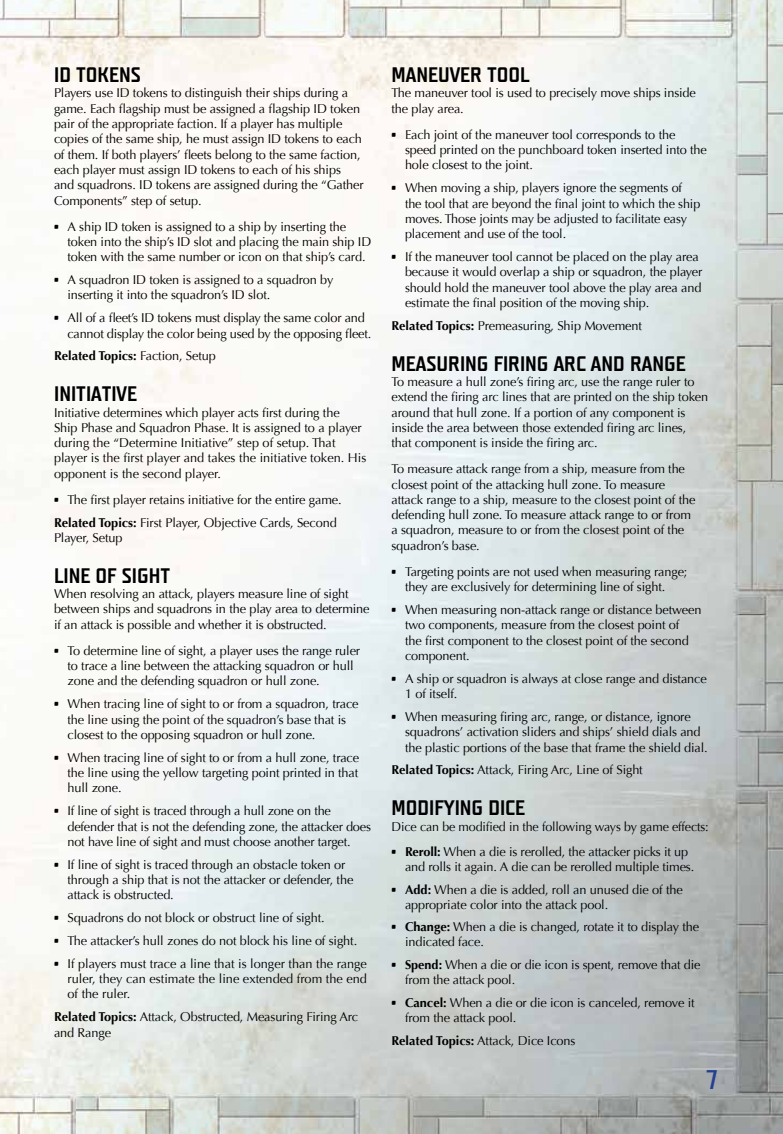
<style>
.page{position:relative;width:783px;height:1134px;background:#fff}
.page>*{position:absolute;margin:0;border:0;box-sizing:border-box;transform-origin:0 0}
.t1{font:30px "Revenger Light BB";color:#25408f}
.t2{font:21px "Teuton Fett";color:#000}
.t3{font:12.75px/15.3px "Optima";letter-spacing:-.01em;color:#000}
.t4{font:700 12.75px "Optima";color:#000}
.s1{font-family:"Revenger Light BB"}
.s2{font-weight:400}
.s3{font-weight:700}
</style>
<div class="page">
<img style="left:0;top:0;width:783px;height:1134px">
<h2 class="t2" style="left:54px;top:64px;width:88px">ID TOKENS</h2>
<p class="t3" style="left:54px;top:86px;width:311px">Players use ID tokens to distinguish their ships during a game. Each flagship must be assigned a flagship ID token pair of the appropriate faction. If a player has multiple copies of the same ship, he must assign ID tokens to each of them. If both players’ fleets belong to the same faction, each player must assign ID tokens to each of his ships and squadrons. ID tokens are assigned during the “Gather Components” step of setup.</p>
<p class="t3" style="left:68px;top:219px;width:305px;text-indent:-14px"><span class="s1">•</span> A ship ID token is assigned to a ship by inserting the token into the ship’s ID slot and placing the main ship ID token with the same number or icon on that ship’s card.</p>
<p class="t3" style="left:68px;top:272px;width:267px;text-indent:-14px"><span class="s1">•</span> A squadron ID token is assigned to a squadron by inserting it into the squadron’s ID slot.</p>
<p class="t3" style="left:68px;top:311px;width:305px;text-indent:-14px"><span class="s1">•</span> All of a fleet’s ID tokens must display the same color and cannot display the color being used by the opposing fleet.</p>
<p class="t4" style="left:54px;top:349px;width:163px">Related Topics: <span class="s2">Faction, Setup</span></p>
<h2 class="t2" style="left:54px;top:384px;width:84px">INITIATIVE</h2>
<p class="t3" style="left:54px;top:405px;width:314px">Initiative determines which player acts first during the Ship Phase and Squadron Phase. It is assigned to a player during the “Determine Initiative” step of setup. That player is the first player and takes the initiative token. His opponent is the second player.</p>
<p class="t3" style="left:54px;top:488px;width:289px;line-height:22.8px"><span class="s1">•</span> The first player retains initiative for the entire game.<br><span class="s3">Related Topics:</span> First Player, Objective Cards, Second</p>
<p class="t3" style="left:54px;top:530px;width:70px">Player, Setup</p>
<h2 class="t2" style="left:54px;top:565px;width:118px">LINE OF SIGHT</h2>
<p class="t3" style="left:54px;top:586px;width:317px">When resolving an attack, players measure line of sight between ships and squadrons in the play area to determine if an attack is possible and whether it is obstructed.</p>
<p class="t3" style="left:68px;top:643px;width:294px;text-indent:-14px"><span class="s1">•</span> To determine line of sight, a player uses the range ruler to trace a line between the attacking squadron or hull zone and the defending squadron or hull zone.</p>
<p class="t3" style="left:68px;top:696px;width:293px;text-indent:-14px"><span class="s1">•</span> When tracing line of sight to or from a squadron, trace the line using the point of the squadron’s base that is closest to the opposing squadron or hull zone.</p>
<p class="t3" style="left:68px;top:750px;width:293px;text-align:justify;text-indent:-14px"><span class="s1">•</span> When tracing line of sight to or from a hull zone, trace the line using the yellow targeting point printed in that hull zone.</p>
<p class="t3" style="left:68px;top:803px;width:305px;text-indent:-14px"><span class="s1">•</span> If line of sight is traced through a hull zone on the defender that is not the defending zone, the attacker does not have line of sight and must choose another target.</p>
<p class="t3" style="left:68px;top:857px;width:287px;text-indent:-14px"><span class="s1">•</span> If line of sight is traced through an obstacle token or through a ship that is not the attacker or defender, the attack is obstructed.</p>
<p class="t3" style="left:54px;top:910px;width:272px"><span class="s1">•</span> Squadrons do not block or obstruct line of sight.</p>
<p class="t3" style="left:54px;top:933px;width:305px"><span class="s1">•</span> The attacker’s hull zones do not block his line of sight.</p>
<p class="t3" style="left:68px;top:956px;width:301px;text-align:justify;text-indent:-14px"><span class="s1">•</span> If players must trace a line that is longer than the range ruler, they can estimate the line extended from the end of the ruler.</p>
<p class="t3" style="left:54px;top:1010px;width:306px"><span class="s3">Related Topics:</span> Attack, Obstructed, Measuring Firing Arc and Range</p>
<h2 class="t2" style="left:392px;top:64px;width:140px">MANEUVER TOOL</h2>
<p class="t3" style="left:392px;top:86px;width:306px">The maneuver tool is used to precisely move ships inside the play area.</p>
<p class="t3" style="left:405px;top:127px;width:303px;text-indent:-14px"><span class="s1">•</span> Each joint of the maneuver tool corresponds to the speed printed on the punchboard token inserted into the hole closest to the joint.</p>
<p class="t3" style="left:405px;top:181px;width:297px;text-indent:-14px"><span class="s1">•</span> When moving a ship, players ignore the segments of the tool that are beyond the final joint to which the ship moves. Those joints may be adjusted to facilitate easy placement and use of the tool.</p>
<p class="t3" style="left:405px;top:249px;width:299px;text-indent:-14px"><span class="s1">•</span> If the maneuver tool cannot be placed on the play area because it would overlap a ship or squadron, the player should hold the maneuver tool above the play area and estimate the final position of the moving ship.</p>
<p class="t3" style="left:392px;top:318px;width:252px"><span class="s3">Related Topics:</span> Premeasuring, Ship Movement</p>
<h2 class="t2" style="left:392px;top:353px;width:296px">MEASURING FIRING ARC AND RANGE</h2>
<p class="t3" style="left:392px;top:374px;width:318px">To measure a hull zone’s firing arc, use the range ruler to extend the firing arc lines that are printed on the ship token around that hull zone. If a portion of any component is inside the area between those extended firing arc lines, that component is inside the firing arc.</p>
<p class="t3" style="left:392px;top:461px;width:306px">To measure attack range from a ship, measure from the closest point of the attacking hull zone. To measure attack range to a ship, measure to the closest point of the defending hull zone. To measure attack range to or from a squadron, measure to or from the closest point of the squadron’s base.</p>
<p class="t3" style="left:405px;top:564px;width:284px;text-indent:-14px"><span class="s1">•</span> Targeting points are not used when measuring range; they are exclusively for determining line of sight.</p>
<p class="t3" style="left:405px;top:602px;width:298px;text-indent:-14px"><span class="s1">•</span> When measuring non-attack range or distance between two components, measure from the closest point of<br>the first component to the closest point of the second component.</p>
<p class="t3" style="left:405px;top:671px;width:303px;text-indent:-14px"><span class="s1">•</span> A ship or squadron is always at close range and distance<br>1 of itself.</p>
<p class="t3" style="left:405px;top:709px;width:304px;text-indent:-14px"><span class="s1">•</span> When measuring firing arc, range, or distance, ignore squadrons’ activation sliders and ships’ shield dials and the plastic portions of the base that frame the shield dial.</p>
<p class="t3" style="left:392px;top:763px;width:253px"><span class="s3">Related Topics:</span> Attack, Firing Arc, Line of Sight</p>
<h2 class="t2" style="left:392px;top:797px;width:135px">MODIFYING DICE</h2>
<p class="t3" style="left:392px;top:819px;width:319px">Dice can be modified in the following ways by game effects:</p>
<p class="t3" style="left:405px;top:845px;width:291px;text-indent:-14px"><span class="s1">•</span> <span class="s3">Reroll:</span> When a die is rerolled, the attacker picks it up and rolls it again. A die can be rerolled multiple times.</p>
<p class="t3" style="left:405px;top:882px;width:279px;text-indent:-14px"><span class="s1">•</span> <span class="s3">Add:</span> When a die is added, roll an unused die of the appropriate color into the attack pool.</p>
<p class="t3" style="left:405px;top:920px;width:296px;text-indent:-14px"><span class="s1">•</span> <span class="s3">Change:</span> When a die is changed, rotate it to display the indicated face.</p>
<p class="t3" style="left:405px;top:957px;width:297px;text-indent:-14px"><span class="s1">•</span> <span class="s3">Spend:</span> When a die or die icon is spent, remove that die from the attack pool.</p>
<p class="t3" style="left:405px;top:995px;width:291px;text-indent:-14px"><span class="s1">•</span> <span class="s3">Cancel:</span> When a die or die icon is canceled, remove it from the attack pool.</p>
<p class="t3" style="left:392px;top:1033px;width:185px"><span class="s3">Related Topics:</span> Attack, Dice Icons</p>
<h1 class="t1" style="left:706px;top:1065px;width:12px">7</h1>
</div>
